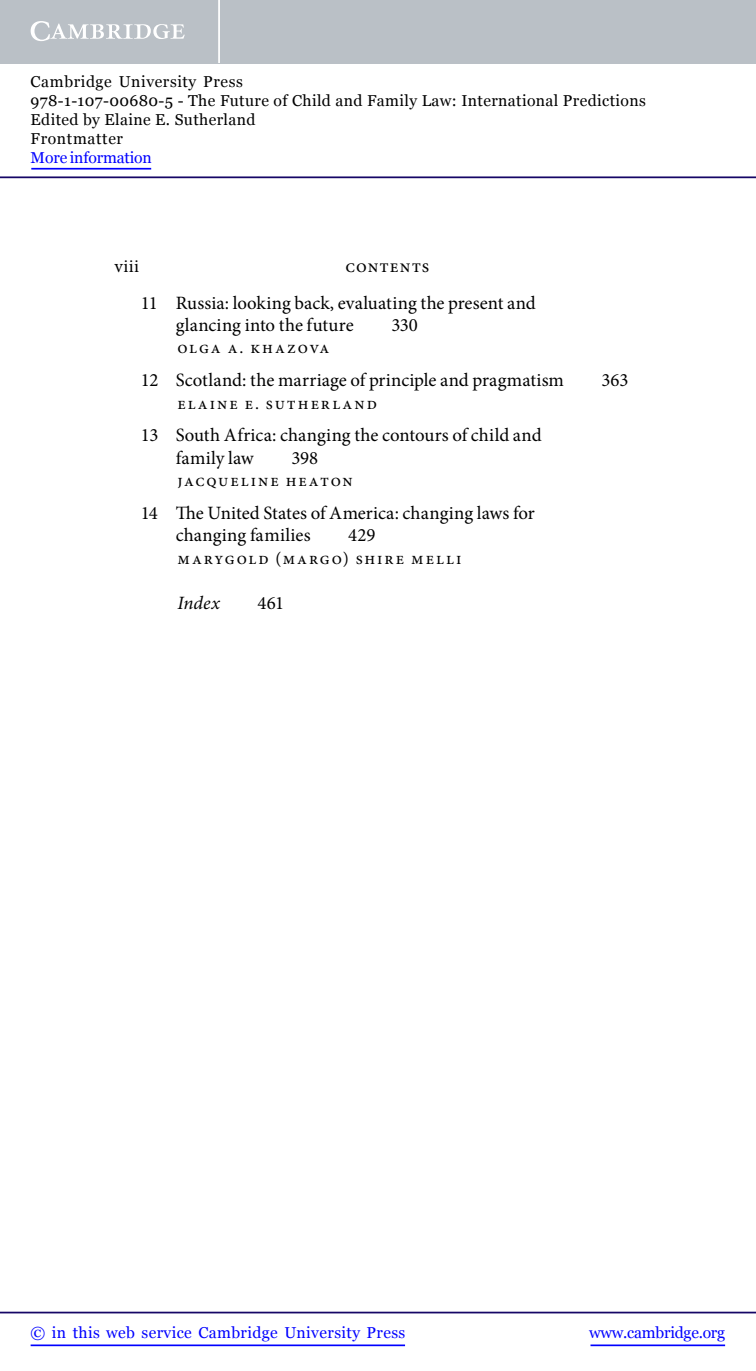
<style>
.page{position:relative;width:756px;height:1371px;background:#fff}
.page>*{position:absolute;margin:0;border:0;box-sizing:border-box;transform-origin:0 0}
.t1{font:18.9px/22.2px "Minion Pro";letter-spacing:.005em;color:#000}
.t2{font:italic 18.9px "Minion Pro";letter-spacing:.005em;color:#000}
.t3{font:18.38px "Minion Pro";letter-spacing:.055em;color:#000}
.t4{font:17.5px "Minion Pro";letter-spacing:.115em;color:#000}
.t5{font:15.75px/18.9px "Georgia";letter-spacing:.025em;color:#000}
.t6{font:15.75px "Georgia";letter-spacing:.025em;color:#00f}
.t7{font:15.75px "Georgia";letter-spacing:-.015em;color:#00f}
.t8{font:15.75px "Georgia";letter-spacing:-.01em;color:#00f}
</style>
<div class="page">
<hr style="left:591px;top:1344px;width:134px;height:1px;background:#00f">
<hr style="left:0;top:1311px;width:756px;height:2px;background:#150666">
<hr style="left:31px;top:1344px;width:374px;height:1px;background:#00f">
<div style="left:0;top:0;width:756px;height:63px;background:#bac0c6"></div>
<svg style="left:31px;top:21px;width:154px;height:20px"></svg>
<hr style="left:218px;top:0;width:2px;height:63px;background:#fff">
<hr style="left:0;top:176px;width:756px;height:2px;background:#150666">
<hr style="left:31px;top:168px;width:120px;height:1px;background:#00f">
<p class="t5" style="left:31px;top:72px;width:617px">Cambridge University Press<br>978-1-107-00680-5 - The Future of Child and Family Law: International Predictions Edited by Elaine E. Sutherland<br>Frontmatter</p>
<p class="t8" style="left:31px;top:148px;width:123px">More information</p>
<p class="t3" style="left:115px;top:254px;width:26px">viii</p>
<p class="t3" style="left:346px;top:254px;width:85px">Contents</p>
<p class="t1" style="left:176px;top:292px;width:362px;text-indent:-35px">11 Russia: looking back, evaluating the present and glancing into the future</p>
<p class="t1" style="left:391px;top:314px;width:28px">330</p>
<p class="t4" style="left:178px;top:336px;width:154px">Olga A. Khazova</p>
<p class="t1" style="left:141px;top:369px;width:425px">12 Scotland: the marriage of principle and pragmatism</p>
<p class="t1" style="left:602px;top:369px;width:28px">363</p>
<p class="t4" style="left:178px;top:391px;width:201px">Elaine E. Sutherland</p>
<p class="t1" style="left:176px;top:424px;width:367px;text-indent:-35px">13 South Africa: changing the contours of child and family law</p>
<p class="t1" style="left:291px;top:446px;width:28px">398</p>
<p class="t4" style="left:178px;top:468px;width:177px">Jacqueline Heaton</p>
<p class="t1" style="left:176px;top:502px;width:361px;text-indent:-35px">14 The United States of America: changing laws for changing families</p>
<p class="t1" style="left:348px;top:524px;width:29px">429</p>
<p class="t4" style="left:178px;top:546px;width:285px">Marygold (Margo) Shire Melli</p>
<p class="t2" style="left:178px;top:589px;width:44px">Index</p>
<p class="t1" style="left:258px;top:591px;width:28px">461</p>
<p class="t6" style="left:31px;top:1323px;width:376px">© in this web service Cambridge University Press</p>
<p class="t7" style="left:589px;top:1323px;width:137px">www.cambridge.org</p>
</div>
